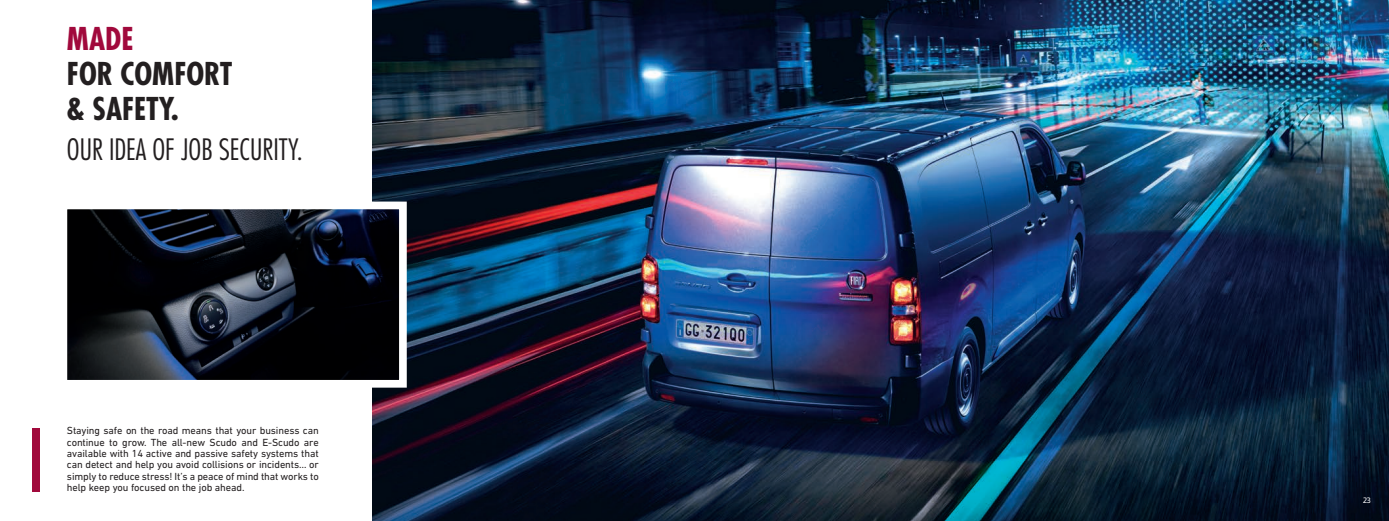
<style>
.page{position:relative;width:1389px;height:521px;background:#fff}
.page>*{position:absolute;margin:0;border:0;box-sizing:border-box;transform-origin:0 0}
.t1{font:700 condensed 30.62px/35px "Futura Std";color:#231f20}
.t2{font:700 condensed 30.62px "Futura Std";color:#a1093c}
.t3{font:300 condensed 28.7px "Futura Std";color:#231f20}
.t4{font:10.5px/11.4px "DIN Next LT Pro";letter-spacing:-.01em;color:#231f20;text-align:justify}
.t5{font:8.75px "Blinker";color:#fff}
</style>
<div class="page">
<img style="left:372px;top:0;width:1017px;height:521px">
<svg style="left:67px;top:198px;width:344px;height:193px;background:#31353d"></svg>
<div style="left:32px;top:428px;width:8px;height:63px;background:#a1093c"></div>
<h1 class="t2" style="left:67px;top:20px;width:68px">MADE</h1>
<h1 class="t1" style="left:67px;top:56px;width:167px">FOR COMFORT &amp; SAFETY.</h1>
<h2 class="t3" style="left:67px;top:133px;width:237px">OUR IDEA OF JOB SECURITY.</h2>
<p class="t4" style="left:67px;top:425px;width:253px">Staying safe on the road means that your business can continue to grow. The all-new Scudo and E-Scudo are available with 14 active and passive safety systems that can detect and help you avoid collisions or incidents… or simply to reduce stress! It’s a peace of mind that works to help keep you focused on the job ahead.</p>
<p class="t5" style="left:1363px;top:496px;width:9px">23</p>
</div>
